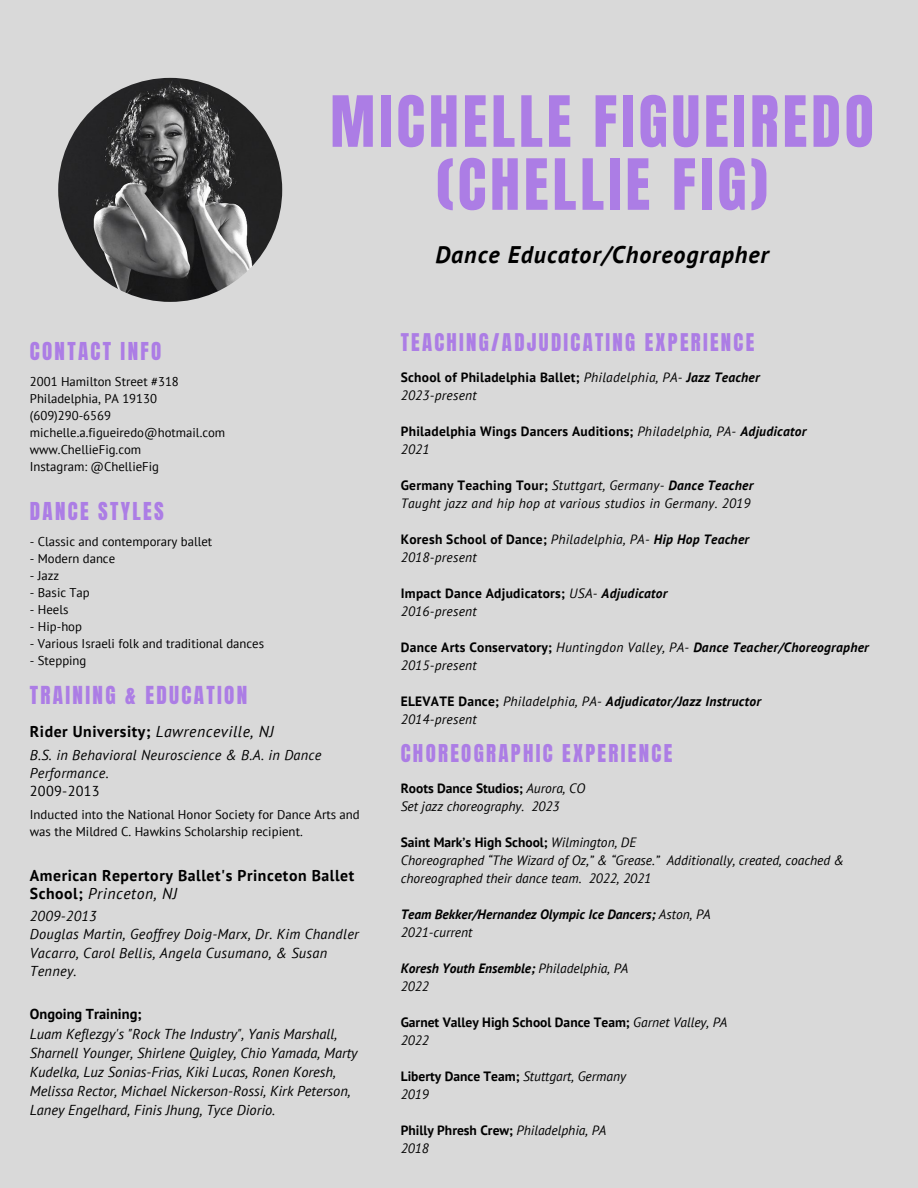
<style>
.page{position:relative;width:918px;height:1188px;background:#d9d9d9}
.page>*{position:absolute;margin:0;border:0;box-sizing:border-box;transform-origin:0 0}
.t1{font:60px/63px "Anton";letter-spacing:.065em;color:#ac7de5;text-align:center}
.t2{font:italic 700 24px "PT Sans";letter-spacing:.04em;color:#000}
.t3{font:21.15px "Anton";letter-spacing:.11em;color:#ac7de5}
.t4{font:21px "Anton";letter-spacing:.11em;color:#ac7de5}
.t5{font:20.85px "Anton";letter-spacing:.11em;color:#ac7de5}
.t6{font:700 15.75px/18px "PT Sans";letter-spacing:.035em;color:#000}
.t7{font:italic 14.4px/19.2px "PT Sans";color:#000}
.t8{font:700 14.4px "PT Sans";color:#000}
.t9{font:italic 14.25px/18.1px "PT Sans";letter-spacing:.02em;color:#000}
.t10{font:14.25px "PT Sans";letter-spacing:.02em;color:#000}
.t11{font:700 13.5px "PT Sans";letter-spacing:.02em;color:#000}
.t12{font:700 13.5px "PT Sans";color:#000}
.t13{font:italic 13.5px/18px "PT Sans";color:#000}
.t14{font:italic 700 13.5px "PT Sans";letter-spacing:.02em;color:#000}
.t15{font:italic 13.5px "PT Sans";letter-spacing:.02em;color:#000}
.t16{font:italic 700 13.5px "PT Sans";color:#000}
.t17{font:12.75px/17.1px "PT Sans";color:#000}
.s1{font-weight:400;font-style:italic}
.s2{font-style:italic}
.s3{font-style:normal}
.s4{font-weight:400}
</style>
<div class="page">
<img style="left:58px;top:78px;width:224px;height:224px;border-radius:50%">
<p class="t1" style="left:330px;top:91px;width:545px">MICHELLE FIGUEIREDO (CHELLIE FIG)</p>
<p class="t2" style="left:435px;top:238px;width:335px">Dance Educator/Choreographer</p>
<p class="t4" style="left:30px;top:336px;width:133px">CONTACT INFO</p>
<p class="t17" style="left:30px;top:373px;width:151px">2001 Hamilton Street #318</p>
<p class="t17" style="left:30px;top:390px;width:129px">Philadelphia, PA 19130</p>
<p class="t17" style="left:30px;top:407px;width:83px">(609)290-6569</p>
<p class="t17" style="left:30px;top:424px;width:197px">michelle.a.figueiredo@hotmail.com</p>
<p class="t17" style="left:30px;top:441px;width:113px">www.ChellieFig.com</p>
<p class="t17" style="left:30px;top:458px;width:131px">Instagram: @ChellieFig</p>
<p class="t4" style="left:30px;top:496px;width:135px">DANCE STYLES</p>
<p class="t17" style="left:30px;top:533px;width:184px">- Classic and contemporary ballet</p>
<p class="t17" style="left:30px;top:550px;width:87px">- Modern dance</p>
<p class="t17" style="left:30px;top:567px;width:31px">- Jazz</p>
<p class="t17" style="left:30px;top:584px;width:62px">- Basic Tap</p>
<p class="t17" style="left:30px;top:601px;width:40px">- Heels</p>
<p class="t17" style="left:30px;top:618px;width:54px">- Hip-hop</p>
<p class="t17" style="left:30px;top:635px;width:236px">- Various Israeli folk and traditional dances</p>
<p class="t17" style="left:30px;top:652px;width:58px">- Stepping</p>
<p class="t3" style="left:30px;top:680px;width:219px">TRAINING &amp; EDUCATION</p>
<p class="t6" style="left:30px;top:723px;width:246px">Rider University; <span class="s1">Lawrenceville, NJ</span></p>
<p class="t9" style="left:30px;top:746px;width:293px">B.S. in Behavioral Neuroscience &amp; B.A. in Dance<br>Performance.</p>
<p class="t10" style="left:30px;top:782px;width:71px">2009-2013</p>
<p class="t17" style="left:30px;top:806px;width:331px">Inducted into the National Honor Society for Dance Arts and was the Mildred C. Hawkins Scholarship recipient.</p>
<p class="t6" style="left:30px;top:866px;width:326px">American Repertory Ballet's Princeton Ballet<br>School; <span class="s1">Princeton, NJ</span></p>
<p class="t9" style="left:30px;top:907px;width:68px">2009-2013</p>
<p class="t9" style="left:30px;top:925px;width:331px">Douglas Martin, Geoffrey Doig-Marx, Dr. Kim Chandler<br>Vacarro, Carol Bellis, Angela Cusumano, &amp; Susan<br>Tenney.</p>
<p class="t8" style="left:30px;top:1005px;width:113px">Ongoing Training;</p>
<p class="t7" style="left:30px;top:1024px;width:329px">Luam Keflezgy's "Rock The Industry", Yanis Marshall, Sharnell Younger, Shirlene Quigley, Chio Yamada, Marty Kudelka, Luz Sonias-Frias, Kiki Lucas, Ronen Koresh, Melissa Rector, Michael Nickerson-Rossi, Kirk Peterson, Laney Engelhard, Finis Jhung, Tyce Diorio.</p>
<p class="t5" style="left:401px;top:327px;width:355px">TEACHING/ADJUDICATING EXPERIENCE</p>
<p class="t11" style="left:401px;top:369px;width:361px">School of Philadelphia Ballet; <span class="s1">Philadelphia, PA-</span> <span class="s2">Jazz Teacher</span></p>
<p class="t15" style="left:401px;top:387px;width:78px">2023-present</p>
<p class="t11" style="left:401px;top:423px;width:407px">Philadelphia Wings Dancers Auditions; <span class="s1">Philadelphia, PA-</span> <span class="s2">Adjudicator</span></p>
<p class="t13" style="left:401px;top:440px;width:30px">2021</p>
<p class="t11" style="left:401px;top:477px;width:354px">Germany Teaching Tour; <span class="s1">Stuttgart, Germany-</span> <span class="s2">Dance Teacher</span></p>
<p class="t15" style="left:401px;top:495px;width:351px">Taught jazz and hip hop at various studios in Germany. 2019</p>
<p class="t11" style="left:401px;top:531px;width:350px">Koresh School of Dance; <span class="s1">Philadelphia, PA-</span> <span class="s2">Hip Hop Teacher</span></p>
<p class="t15" style="left:401px;top:549px;width:78px">2018-present</p>
<p class="t11" style="left:401px;top:585px;width:268px">Impact Dance Adjudicators; <span class="s1">USA-</span> <span class="s2">Adjudicator</span></p>
<p class="t15" style="left:401px;top:603px;width:78px">2016-present</p>
<p class="t14" style="left:401px;top:639px;width:470px"><span class="s3">Dance Arts Conservatory;</span> <span class="s4">Huntingdon Valley, PA-</span> Dance Teacher/Choreographer</p>
<p class="t15" style="left:401px;top:657px;width:78px">2015-present</p>
<p class="t14" style="left:401px;top:693px;width:362px"><span class="s3">ELEVATE Dance;</span> <span class="s4">Philadelphia, PA-</span> Adjudicator/Jazz Instructor</p>
<p class="t15" style="left:401px;top:711px;width:78px">2014-present</p>
<p class="t5" style="left:401px;top:738px;width:273px">CHOREOGRAPHIC EXPERIENCE</p>
<p class="t12" style="left:401px;top:780px;width:186px">Roots Dance Studios; <span class="s1">Aurora, CO</span></p>
<p class="t13" style="left:401px;top:797px;width:160px">Set jazz choreography. 2023</p>
<p class="t12" style="left:401px;top:834px;width:237px">Saint Mark’s High School; <span class="s1">Wilmington, DE</span></p>
<p class="t13" style="left:401px;top:851px;width:445px">Choreographed “The Wizard of Oz,” &amp; “Grease.” Additionally, created, coached &amp; choreographed their dance team. 2022, 2021</p>
<p class="t16" style="left:401px;top:906px;width:312px">Team Bekker/Hernandez Olympic Ice Dancers; <span class="s4">Aston, PA</span></p>
<p class="t13" style="left:401px;top:923px;width:73px">2021-current</p>
<p class="t16" style="left:401px;top:960px;width:229px">Koresh Youth Ensemble; <span class="s4">Philadelphia, PA</span></p>
<p class="t13" style="left:401px;top:977px;width:30px">2022</p>
<p class="t12" style="left:401px;top:1014px;width:328px">Garnet Valley High School Dance Team; <span class="s1">Garnet Valley, PA</span></p>
<p class="t13" style="left:401px;top:1031px;width:30px">2022</p>
<p class="t12" style="left:401px;top:1068px;width:227px">Liberty Dance Team; <span class="s1">Stuttgart, Germany</span></p>
<p class="t13" style="left:401px;top:1085px;width:30px">2019</p>
<p class="t12" style="left:401px;top:1122px;width:207px">Philly Phresh Crew; <span class="s1">Philadelphia, PA</span></p>
<p class="t13" style="left:401px;top:1139px;width:30px">2018</p>
</div>
